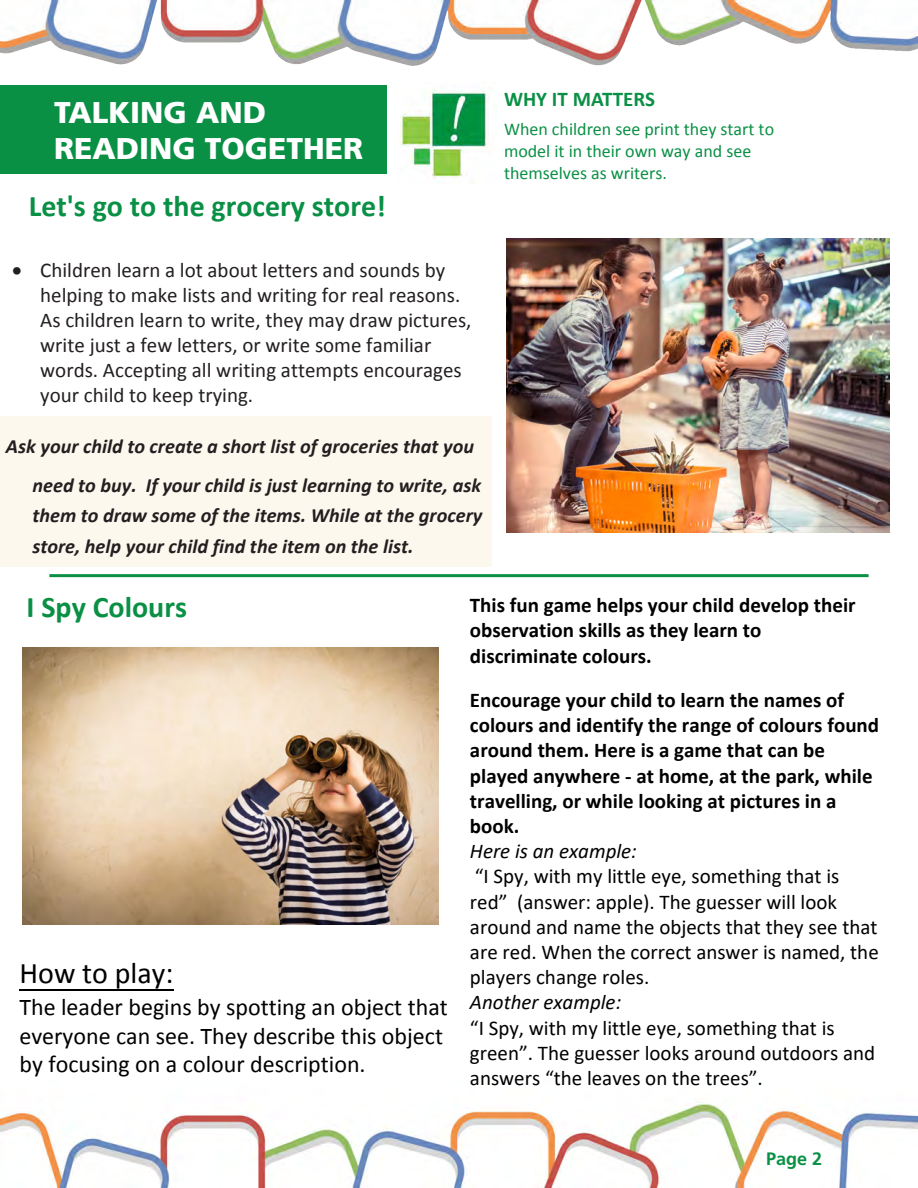
<style>
.page{position:relative;width:918px;height:1188px;background:#fff}
.page>*{position:absolute;margin:0;border:0;box-sizing:border-box;transform-origin:0 0}
.t1{font:700 30px "Calibri";color:#0a9045}
.t2{font:900 30px/36px "Frutiger LT Std";color:#fff}
.t3{font:30px "Calibri";color:#000}
.t4{font:24px/28.8px "Calibri";color:#000}
.t5{font:21px/25.2px "Calibri";color:#000}
.t6{font:700 21px/25.2px "Calibri";color:#000}
.t7{font:21px/24.9px "Calibri";color:#231f20}
.t8{font:italic 21px "Calibri";color:#000}
.t9{font:700 21px "Calibri";color:#0a9045}
.t10{font:italic 700 20.25px/38.4px "Calibri";color:#231f20}
.t11{font:18px/21.6px "Calibri";color:#0a9045}
.t12{font:700 18px "Frutiger LT Std";color:#0a9045}
</style>
<div class="page">
<img style="left:0;top:1102px;width:918px;height:86px">
<img style="left:0;top:0;width:918px;height:66px">
<hr style="left:49px;top:574px;width:820px;height:3px;background:#0a9045">
<div style="left:0;top:417px;width:492px;height:150px;background:#fdf8ee"></div>
<img style="left:399px;top:90px;width:98px;height:92px">
<img style="left:506px;top:238px;width:384px;height:294px">
<div style="left:0;top:85px;width:386px;height:89px;background:#0a9045"></div>
<img style="left:23px;top:647px;width:415px;height:277px">
<hr style="left:20px;top:989px;width:154px;height:2px;background:#000">
<h1 class="t2" style="left:54px;top:94px;width:311px">TALKING AND<br>READING TOGETHER</h1>
<p class="t1" style="left:29px;top:185px;width:359px">Let's go to the grocery store!</p>
<p class="t7" style="left:40px;top:257px;width:433px;text-indent:-28px">• Children learn a lot about letters and sounds by helping to make lists and writing for real reasons.<br>As children learn to write, they may draw pictures, write just a few letters, or write some familiar words. Accepting all writing attempts encourages your child to keep trying.</p>
<p class="t10" style="left:32px;top:426px;width:450px;text-indent:-26px">Ask your child to create a short list of groceries that you need to buy. If your child is just learning to write, ask</p>
<p class="t10" style="left:32px;top:499px;width:451px;line-height:30.6px">them to draw some of the items. While at the grocery store, help your child find the item on the list.</p>
<p class="t9" style="left:504px;top:84px;width:153px">WHY IT MATTERS</p>
<p class="t11" style="left:504px;top:118px;width:272px">When children see print they start to model it in their own way and see themselves as writers.</p>
<h1 class="t1" style="left:27px;top:586px;width:162px">I Spy Colours</h1>
<p class="t6" style="left:470px;top:592px;width:387px">This fun game helps your child develop their observation skills as they learn to discriminate colours.</p>
<h1 class="t3" style="left:20px;top:953px;width:155px">How to play:</h1>
<p class="t4" style="left:20px;top:992px;width:430px">The leader begins by spotting an object that everyone can see. They describe this object by focusing on a colour description.</p>
<p class="t6" style="left:470px;top:687px;width:411px">Encourage your child to learn the names of colours and identify the range of colours found around them. Here is a game that can be played anywhere - at home, at the park, while travelling, or while looking at pictures in a book.</p>
<p class="t8" style="left:470px;top:837px;width:168px">Here is an example:</p>
<p class="t5" style="left:470px;top:863px;width:410px">“I Spy, with my little eye, something that is<br>red” (answer: apple). The guesser will look around and name the objects that they see that are red. When the correct answer is named, the players change roles.</p>
<p class="t8" style="left:470px;top:988px;width:153px">Another example:</p>
<p class="t5" style="left:470px;top:1014px;width:407px">“I Spy, with my little eye, something that is green”. The guesser looks around outdoors and answers “the leaves on the trees”.</p>
<p class="t12" style="left:766px;top:1148px;width:58px">Page 2</p>
</div>
